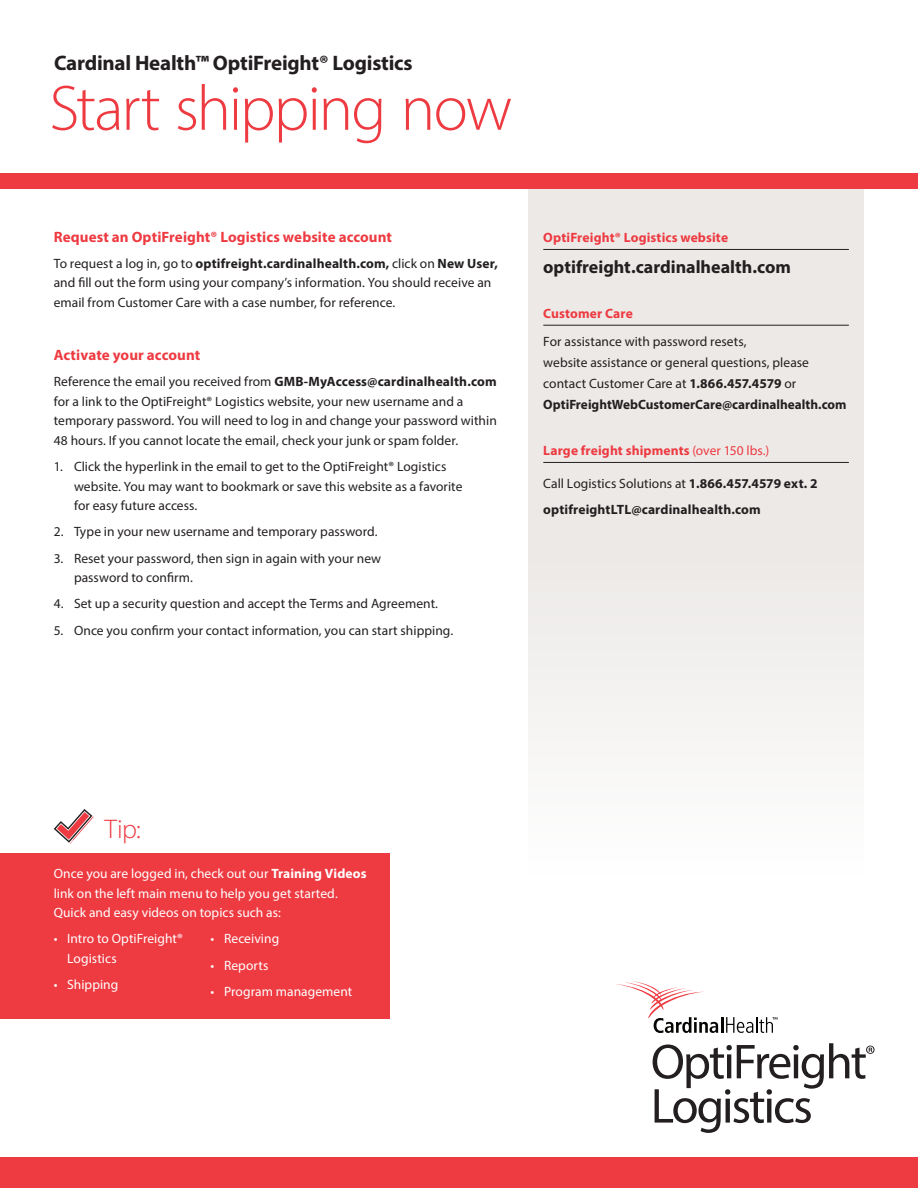
<style>
.page{position:relative;width:918px;height:1188px;background:#fff}
.page>*{position:absolute;margin:0;border:0;box-sizing:border-box;transform-origin:0 0}
.Headline{font:300 64.5px "Myriad Pro";letter-spacing:-.035em;color:#ee3a41}
.Intro{font:300 27px "Myriad Pro";color:#ee3a41}
.Product_Category{font:700 21px "Myriad Pro";letter-spacing:-.01em;color:#231f20}
.Body_Copy{font:700 18px "Myriad Pro";color:#231f20}
.Subhead_red{font:700 15px "Myriad Pro";letter-spacing:.005em;color:#ee3a41}
.Body_Copy-2{font:13.5px/19.5px "Myriad Pro";letter-spacing:.005em;color:#231f20}
.Body_Copy-3{font:13.5px/19.5px "Myriad Pro";letter-spacing:.005em;color:#fff}
.Paragraph_Style_1{font:700 13.5px "Myriad Pro";letter-spacing:.01em;color:#ee3a41}
.Body_Copy-4{font:700 13.5px "Myriad Pro";letter-spacing:.01em;color:#231f20}
.s1{font-weight:700}
.s2{font-weight:400}
</style>
<div class="page">
<div style="left:0;top:853px;width:390px;height:165px;background:#ee3a41"></div>
<div style="left:0;top:1158px;width:918px;height:30px;background:#ee3a41"></div>
<div style="left:528px;top:189px;width:336px;height:686px;background:linear-gradient(to bottom,#e7e4e1,#f9f8f8)"></div>
<hr style="left:543px;top:249px;width:306px;height:1px;background:#231f20">
<hr style="left:543px;top:325px;width:306px;height:1px;background:#231f20">
<hr style="left:543px;top:462px;width:306px;height:1px;background:#231f20">
<div style="left:0;top:173px;width:918px;height:16px;background:#ee3a41"></div>
<svg style="left:653px;top:1043px;width:222px;height:90px"></svg>
<svg style="left:616px;top:981px;width:162px;height:52px"></svg>
<svg style="left:54px;top:809px;width:40px;height:35px"></svg>
<p class="Product_Category" style="left:54px;top:49px;width:360px">Cardinal Health™ OptiFreight® Logistics</p>
<p class="Headline" style="left:50px;top:69px;width:464px">Start shipping now</p>
<p class="Subhead_red" style="left:54px;top:227px;width:340px">Request an OptiFreight® Logistics website account</p>
<p class="Body_Copy-2" style="left:54px;top:253px;width:446px">To request a log in, go to <span class="s1">optifreight.cardinalhealth.com,</span> click on <span class="s1">New User, </span>and fill out the form using your company’s information. You should receive an email from Customer Care with a case number, for reference.</p>
<p class="Subhead_red" style="left:54px;top:345px;width:148px">Activate your account</p>
<p class="Body_Copy-2" style="left:54px;top:372px;width:445px">Reference the email you received from <span class="s1">GMB-MyAccess@cardinalhealth.com </span>for a link to the OptiFreight® Logistics website, your new username and a temporary password. You will need to log in and change your password within 48 hours. If you cannot locate the email, check your junk or spam folder.</p>
<p class="Body_Copy-2" style="left:74px;top:457px;width:390px;text-indent:-20px">1. Click the hyperlink in the email to get to the OptiFreight® Logistics website. You may want to bookmark or save this website as a favorite for easy future access.</p>
<p class="Body_Copy-2" style="left:54px;top:522px;width:325px">2. Type in your new username and temporary password.</p>
<p class="Body_Copy-2" style="left:74px;top:548px;width:309px;text-indent:-20px">3. Reset your password, then sign in again with your new password to confirm.</p>
<p class="Body_Copy-2" style="left:54px;top:594px;width:386px">4. Set up a security question and accept the Terms and Agreement.</p>
<p class="Body_Copy-2" style="left:54px;top:620px;width:401px">5. Once you confirm your contact information, you can start shipping.</p>
<p class="Paragraph_Style_1" style="left:543px;top:229px;width:186px">OptiFreight® Logistics website</p>
<p class="Body_Copy" style="left:543px;top:255px;width:249px">optifreight.cardinalhealth.com</p>
<p class="Paragraph_Style_1" style="left:543px;top:305px;width:91px">Customer Care</p>
<p class="Body_Copy-2" style="left:543px;top:331px;width:305px;line-height:21px">For assistance with password resets,<br>website assistance or general questions, please contact Customer Care at <span class="s1">1.866.457.4579</span> or <span class="s1">OptiFreightWebCustomerCare@cardinalhealth.com</span></p>
<p class="Paragraph_Style_1" style="left:543px;top:442px;width:228px">Large freight shipments <span class="s2">(over 150 lbs.)</span></p>
<p class="Body_Copy-2" style="left:543px;top:473px;width:276px">Call Logistics Solutions at <span class="s1">1.866.457.4579 ext. 2</span></p>
<p class="Body_Copy-4" style="left:543px;top:500px;width:219px">optifreightLTL@cardinalhealth.com</p>
<p class="Intro" style="left:105px;top:813px;width:38px">Tip:</p>
<p class="Body_Copy-3" style="left:54px;top:864px;width:314px">Once you are logged in, check out our <span class="s1">Training Videos </span>link on the left main menu to help you get started.<br>Quick and easy videos on topics such as:</p>
<p class="Body_Copy-3" style="left:67px;top:929px;width:117px;text-indent:-14px">• Intro to OptiFreight®<br>Logistics</p>
<p class="Body_Copy-3" style="left:54px;top:975px;width:66px">• Shipping</p>
<p class="Body_Copy-3" style="left:211px;top:929px;width:70px">• Receiving</p>
<p class="Body_Copy-3" style="left:211px;top:955px;width:59px">• Reports</p>
<p class="Body_Copy-3" style="left:211px;top:981px;width:143px">• Program management</p>
</div>
